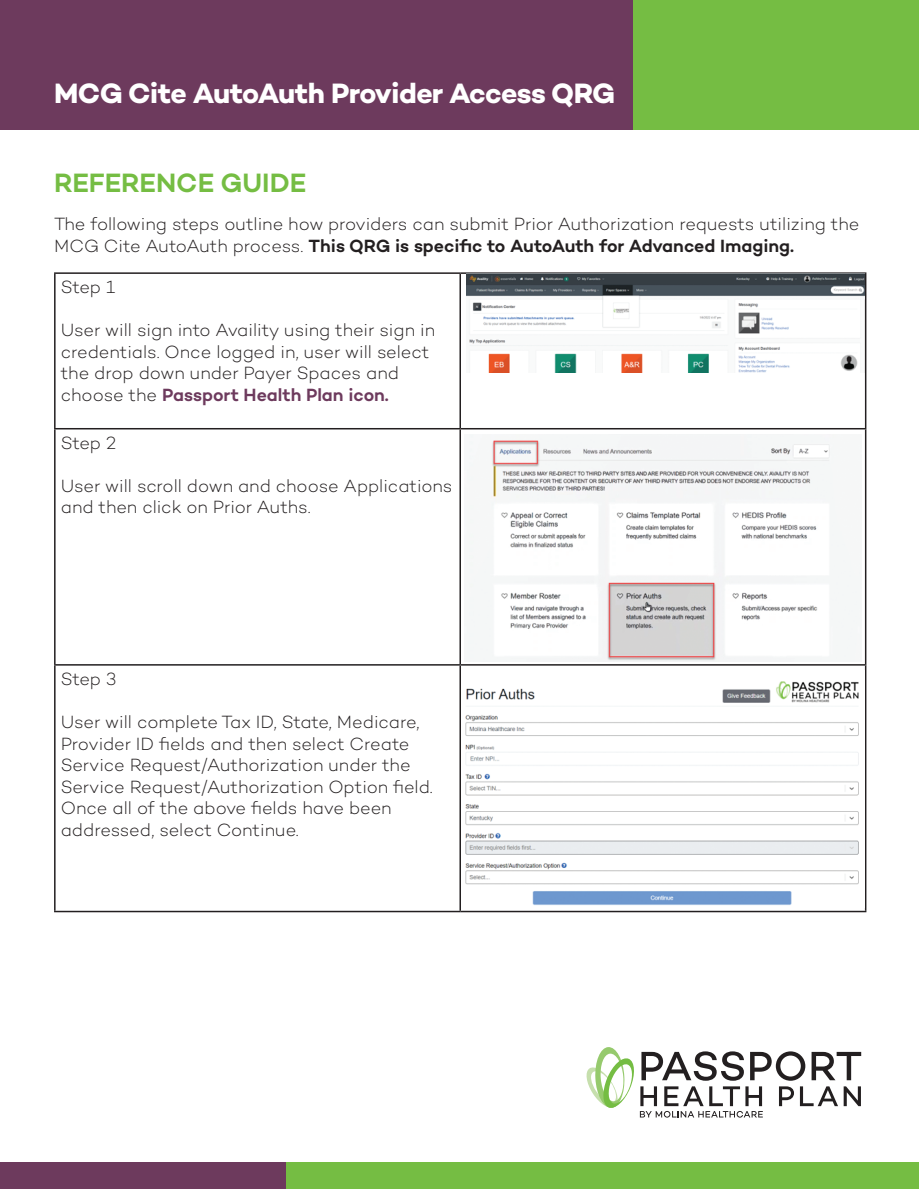
<style>
.page{position:relative;width:919px;height:1189px;background:#fff}
.page>*{position:absolute;margin:0;border:0;box-sizing:border-box;transform-origin:0 0}
.t1{font:700 28.5px "Campton";letter-spacing:-.02em;color:#fff}
.t2{font:600 27px "Campton";color:#75bd43}
.t3{font:300 18px/21.6px "Campton";color:#231f20}
.s1{font-weight:600}
.s2{font-weight:600;color:#6d3a5d}
</style>
<div class="page">
<div style="left:0;top:0;width:633px;height:130px;background:#6d3a5d"></div>
<div style="left:633px;top:0;width:285px;height:130px;background:#75bd43"></div>
<div style="left:285px;top:1161px;width:633px;height:27px;background:#75bd43"></div>
<div style="left:0;top:1161px;width:285px;height:27px;background:#6d3a5d"></div>
<hr style="left:54px;top:272px;width:406px;height:2px;background:#231f20">
<hr style="left:54px;top:274px;width:2px;height:154px;background:#231f20">
<hr style="left:460px;top:272px;width:406px;height:2px;background:#231f20">
<hr style="left:459px;top:274px;width:2px;height:154px;background:#231f20">
<hr style="left:864px;top:274px;width:2px;height:154px;background:#231f20">
<hr style="left:54px;top:428px;width:406px;height:1px;background:#231f20">
<hr style="left:54px;top:429px;width:2px;height:235px;background:#231f20">
<hr style="left:460px;top:428px;width:406px;height:1px;background:#231f20">
<hr style="left:459px;top:429px;width:2px;height:235px;background:#231f20">
<hr style="left:864px;top:429px;width:2px;height:235px;background:#231f20">
<hr style="left:54px;top:664px;width:406px;height:1px;background:#231f20">
<hr style="left:54px;top:665px;width:2px;height:245px;background:#231f20">
<hr style="left:460px;top:664px;width:406px;height:1px;background:#231f20">
<hr style="left:459px;top:665px;width:2px;height:245px;background:#231f20">
<hr style="left:864px;top:665px;width:2px;height:245px;background:#231f20">
<hr style="left:54px;top:910px;width:406px;height:2px;background:#231f20">
<hr style="left:460px;top:910px;width:406px;height:2px;background:#231f20">
<img style="left:466px;top:274px;width:398px;height:99px">
<img style="left:469px;top:434px;width:391px;height:227px">
<img style="left:465px;top:681px;width:394px;height:224px">
<svg style="left:586px;top:1047px;width:274px;height:70px"></svg>
<h1 class="t1" style="left:54px;top:75px;width:562px">MCG Cite AutoAuth Provider Access QRG</h1>
<h2 class="t2" style="left:54px;top:165px;width:254px">REFERENCE GUIDE</h2>
<p class="t3" style="left:54px;top:213px;width:806px">The following steps outline how providers can submit Prior Authorization requests utilizing the<br>MCG Cite AutoAuth process. <span class="s1">This QRG is specific to AutoAuth for Advanced Imaging.</span></p>
<p class="t3" style="left:61px;top:276px;width:56px">Step 1</p>
<p class="t3" style="left:61px;top:319px;width:375px">User will sign into Availity using their sign in credentials. Once logged in, user will select the drop down under Payer Spaces and choose the <span class="s2">Passport Health Plan icon.</span></p>
<p class="t3" style="left:61px;top:431px;width:57px">Step 2</p>
<p class="t3" style="left:61px;top:474px;width:393px">User will scroll down and choose Applications and then click on Prior Auths.</p>
<p class="t3" style="left:61px;top:667px;width:57px">Step 3</p>
<p class="t3" style="left:61px;top:710px;width:373px">User will complete Tax ID, State, Medicare, Provider ID fields and then select Create Service Request/Authorization under the Service Request/Authorization Option field.<br>Once all of the above fields have been addressed, select Continue.</p>
</div>
